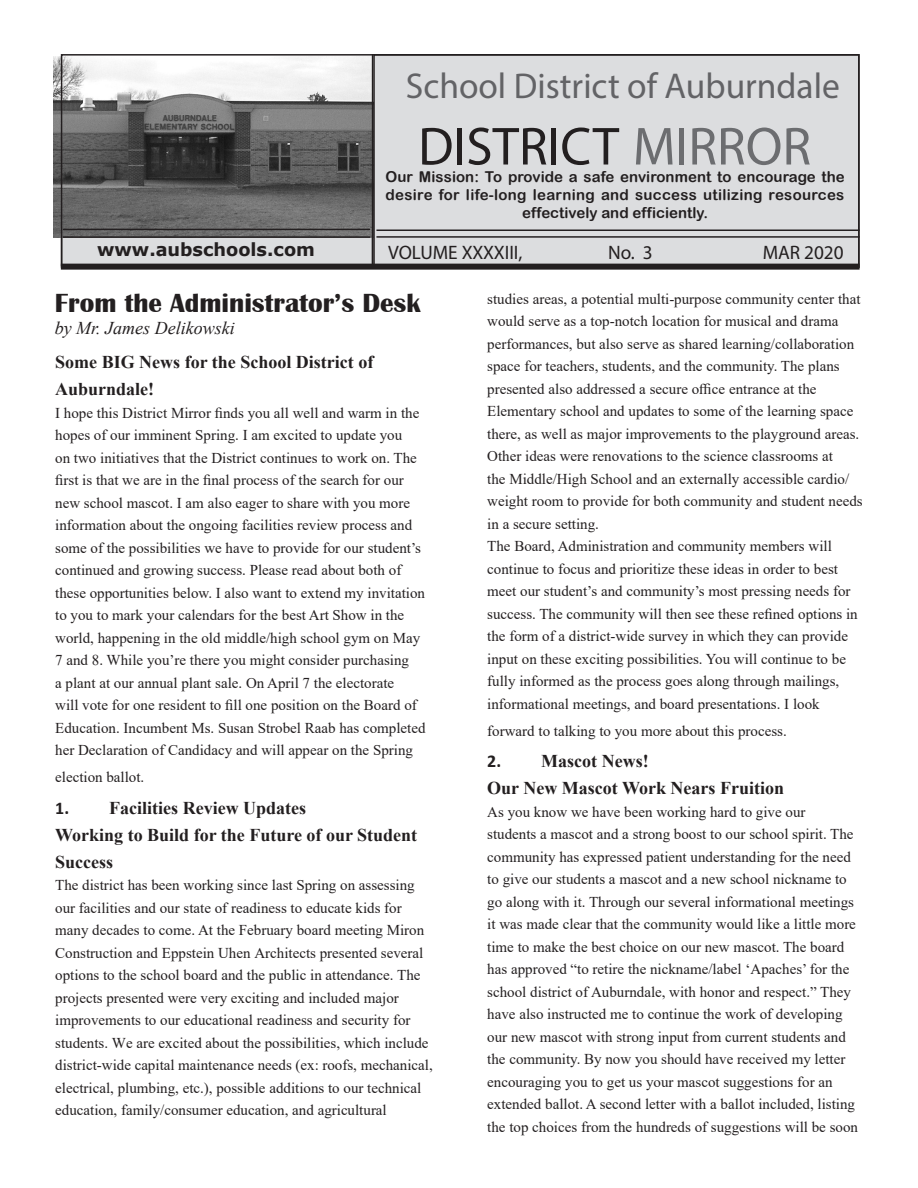
<style>
.page{position:relative;width:918px;height:1188px;background:#fff}
.page>*{position:absolute;margin:0;border:0;box-sizing:border-box;transform-origin:0 0}
.t1{font:54px "Myriad Pro";color:#231f20}
.t2{font:36px "Myriad Pro";color:#636366}
.t3{font:700 27px "Britannic";color:#231f20}
.t4{font:19.5px "Myriad Pro";color:#231f20}
.t5{font:700 18px/27px "Times New Roman";color:#231f20}
.t6{font:italic 18px "Times New Roman";color:#231f20}
.t7{font:700 18px "Verdana";color:#231f20}
.t8{font:15px/22.5px "Times New Roman";color:#231f20}
.t9{font:15px/18px "Arial Rounded MT Bold";letter-spacing:.005em;color:#231f20;text-align:center}
.s1{color:#6c6d70}
.s2{font-family:"Calibri"}
</style>
<div class="page">
<div style="left:62px;top:157px;width:311px;height:109px;background:#dcdddf"></div>
<img style="left:53px;top:56px;width:319px;height:181px">
<div style="left:374px;top:55px;width:485px;height:212px;background:#dcdddf"></div>
<div style="left:61px;top:264px;width:799px;height:6px;background:#231f20"></div>
<hr style="left:372px;top:54px;width:1px;height:214px;background:#231f20">
<hr style="left:376px;top:236px;width:484px;height:2px;background:#231f20">
<hr style="left:376px;top:230px;width:484px;height:1px;background:#231f20">
<hr style="left:63px;top:229px;width:307px;height:1px;background:#231f20">
<hr style="left:63px;top:236px;width:307px;height:2px;background:#231f20">
<p class="t2" style="left:406px;top:64px;width:436px">School District of Auburndale</p>
<p class="t1" style="left:418px;top:113px;width:394px">DISTRICT <span class="s1">MIRROR</span></p>
<p class="t9" style="left:386px;top:168px;width:461px">Our Mission: To provide a safe environment to encourage the desire for life-long learning and success utilizing resources effectively and efficiently.</p>
<p class="t7" style="left:97px;top:237px;width:219px">www.aubschools.com</p>
<p class="t4" style="left:388px;top:240px;width:136px">VOLUME XXXXIII,</p>
<p class="t4" style="left:608px;top:240px;width:46px">No. 3</p>
<p class="t4" style="left:763px;top:240px;width:82px">MAR 2020</p>
<p class="t3" style="left:55px;top:288px;width:367px">From the Administrator’s Desk</p>
<p class="t6" style="left:55px;top:315px;width:181px">by Mr. James Delikowski</p>
<p class="t5" style="left:55px;top:348px;width:320px">Some BIG News for the School District of<br>Auburndale!</p>
<p class="t8" style="left:55px;top:401px;width:372px">I hope this District Mirror finds you all well and warm in the hopes of our imminent Spring. I am excited to update you<br>on two initiatives that the District continues to work on. The first is that we are in the final process of the search for our new school mascot. I am also eager to share with you more information about the ongoing facilities review process and some of the possibilities we have to provide for our student’s continued and growing success. Please read about both of these opportunities below. I also want to extend my invitation to you to mark your calendars for the best Art Show in the world, happening in the old middle/high school gym on May 7 and 8. While you’re there you might consider purchasing<br>a plant at our annual plant sale. On April 7 the electorate<br>will vote for one resident to fill one position on the Board of Education. Incumbent Ms. Susan Strobel Raab has completed her Declaration of Candidacy and will appear on the Spring</p>
<p class="t8" style="left:55px;top:765px;width:91px">election ballot.</p>
<p class="t5" style="left:55px;top:794px;width:364px"><span class="s2">1.</span> Facilities Review Updates<br>Working to Build for the Future of our Student<br>Success</p>
<p class="t8" style="left:55px;top:873px;width:379px">The district has been working since last Spring on assessing our facilities and our state of readiness to educate kids for many decades to come. At the February board meeting Miron Construction and Eppstein Uhen Architects presented several options to the school board and the public in attendance. The projects presented were very exciting and included major improvements to our educational readiness and security for students. We are excited about the possibilities, which include district-wide capital maintenance needs (ex: roofs, mechanical, electrical, plumbing, etc.), possible additions to our technical education, family/consumer education, and agricultural</p>
<p class="t8" style="left:487px;top:287px;width:377px">studies areas, a potential multi-purpose community center that would serve as a top-notch location for musical and drama performances, but also serve as shared learning/collaboration space for teachers, students, and the community. The plans presented also addressed a secure office entrance at the Elementary school and updates to some of the learning space there, as well as major improvements to the playground areas.<br>Other ideas were renovations to the science classrooms at<br>the Middle/High School and an externally accessible cardio/ weight room to provide for both community and student needs in a secure setting.<br>The Board, Administration and community members will continue to focus and prioritize these ideas in order to best meet our student’s and community’s most pressing needs for success. The community will then see these refined options in the form of a district-wide survey in which they can provide input on these exciting possibilities. You will continue to be fully informed as the process goes along through mailings, informational meetings, and board presentations. I look</p>
<p class="t8" style="left:487px;top:719px;width:301px">forward to talking to you more about this process.</p>
<p class="t5" style="left:487px;top:747px;width:298px"><span class="s2">2.</span> Mascot News!<br>Our New Mascot Work Nears Fruition</p>
<p class="t8" style="left:487px;top:800px;width:372px">As you know we have been working hard to give our students a mascot and a strong boost to our school spirit. The community has expressed patient understanding for the need to give our students a mascot and a new school nickname to go along with it. Through our several informational meetings it was made clear that the community would like a little more time to make the best choice on our new mascot. The board has approved “to retire the nickname/label ‘Apaches’ for the school district of Auburndale, with honor and respect.” They have also instructed me to continue the work of developing our new mascot with strong input from current students and the community. By now you should have received my letter encouraging you to get us your mascot suggestions for an extended ballot. A second letter with a ballot included, listing the top choices from the hundreds of suggestions will be soon</p>
</div>
